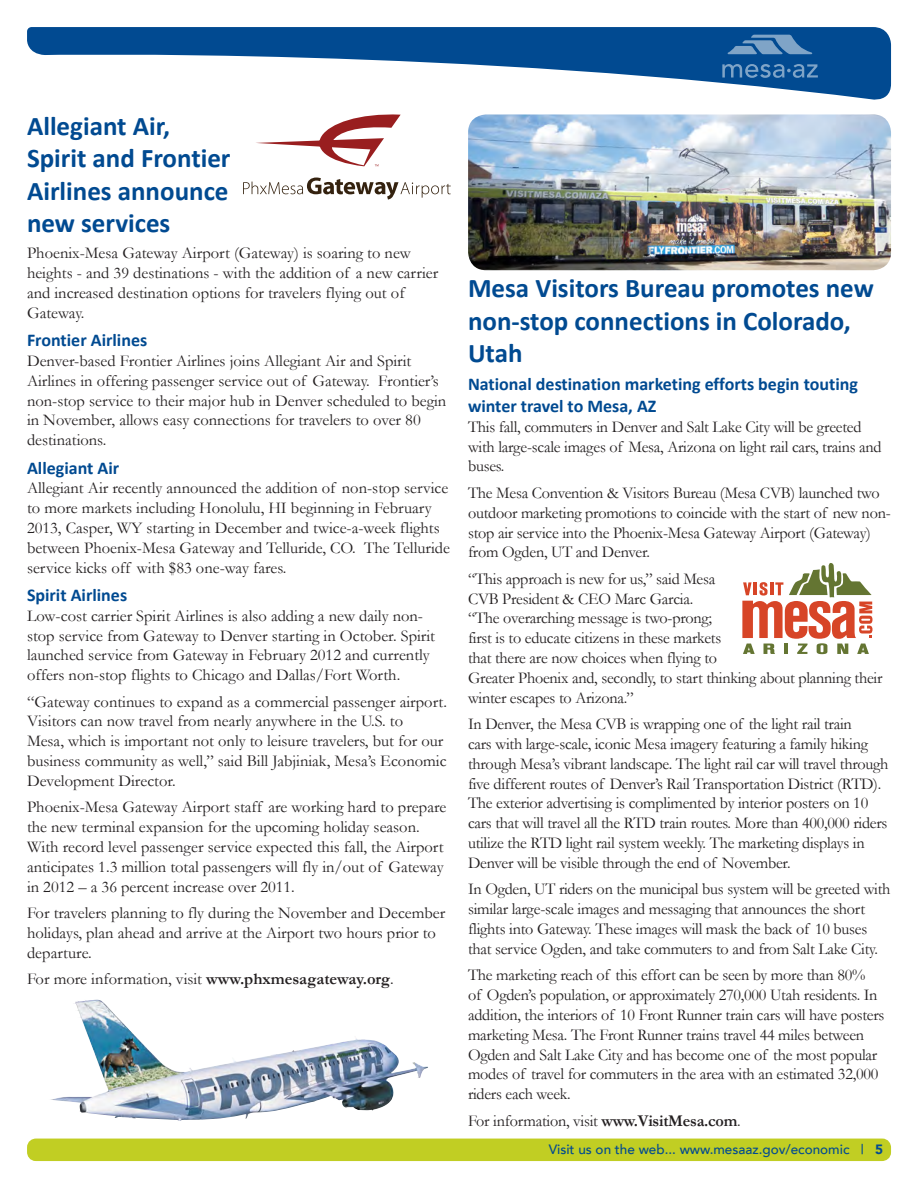
<style>
.page{position:relative;width:918px;height:1188px;background:#fff}
.page>*{position:absolute;margin:0;border:0;box-sizing:border-box;transform-origin:0 0}
.t1{font:700 27px/32.4px "Calibri";color:#014a91}
.t2{font:700 18px/21.6px "Calibri";color:#014a91}
.t3{font:16.5px/19.8px "Garamond";letter-spacing:-.015em;color:#231f20}
.t4{font:500 13.5px "Avenir LT";color:#014a91}
.s1{font-weight:700}
.s2{font-weight:900}
</style>
<div class="page">
<div style="left:29px;top:1141px;width:860px;height:18px;background:#c1ce23;border-radius:7px"></div>
<div style="left:27px;top:1139px;width:864px;height:22px;border:4px solid #c1ce23;border-radius:7px"></div>
<svg style="left:27px;top:27px;width:865px;height:73px"></svg>
<svg style="left:728px;top:35px;width:84px;height:19px;background:#4a7eb0"></svg>
<svg style="left:722px;top:64px;width:96px;height:14px"></svg>
<svg style="left:243px;top:178px;width:208px;height:22px"></svg>
<svg style="left:256px;top:114px;width:145px;height:52px"></svg>
<img style="left:468px;top:114px;width:423px;height:156px">
<svg style="left:742px;top:563px;width:130px;height:91px"></svg>
<img style="left:50px;top:1000px;width:283px;height:121px">
<p class="t1" style="left:27px;top:110px;width:205px">Allegiant Air,<br>Spirit and Frontier<br>Airlines announce new services</p>
<p class="t3" style="left:27px;top:243px;width:413px">Phoenix-Mesa Gateway Airport (Gateway) is soaring to new heights - and 39 destinations - with the addition of a new carrier and increased destination options for travelers flying out of Gateway.</p>
<p class="t2" style="left:27px;top:329px;width:122px">Frontier Airlines</p>
<p class="t3" style="left:27px;top:351px;width:421px">Denver-based Frontier Airlines joins Allegiant Air and Spirit Airlines in offering passenger service out of Gateway. Frontier’s non-stop service to their major hub in Denver scheduled to begin in November, allows easy connections for travelers to over 80 destinations.</p>
<p class="t2" style="left:27px;top:457px;width:94px">Allegiant Air</p>
<p class="t3" style="left:27px;top:478px;width:425px">Allegiant Air recently announced the addition of non-stop service to more markets including Honolulu, HI beginning in February 2013, Casper, WY starting in December and twice-a-week flights between Phoenix-Mesa Gateway and Telluride, CO. The Telluride service kicks off with $83 one-way fares.</p>
<p class="t2" style="left:27px;top:584px;width:102px">Spirit Airlines</p>
<p class="t3" style="left:27px;top:605px;width:410px">Low-cost carrier Spirit Airlines is also adding a new daily non&shy;stop service from Gateway to Denver starting in October. Spirit launched service from Gateway in February 2012 and currently offers non-stop flights to Chicago and Dallas/Fort Worth.</p>
<p class="t3" style="left:27px;top:691px;width:421px">“Gateway continues to expand as a commercial passenger airport.<br>Visitors can now travel from nearly anywhere in the U.S. to<br>Mesa, which is important not only to leisure travelers, but for our business community as well,” said Bill Jabjiniak, Mesa’s Economic Development Director.</p>
<p class="t3" style="left:27px;top:797px;width:421px">Phoenix-Mesa Gateway Airport staff are working hard to prepare the new terminal expansion for the upcoming holiday season.<br>With record level passenger service expected this fall, the Airport anticipates 1.3 million total passengers will fly in/out of Gateway in 2012 – a 36 percent increase over 2011.</p>
<p class="t3" style="left:27px;top:903px;width:420px">For travelers planning to fly during the November and December holidays, plan ahead and arrive at the Airport two hours prior to departure.</p>
<p class="t3" style="left:27px;top:969px;width:368px">For more information, visit <span class="s1">www.phxmesagateway.org</span>.</p>
<p class="t1" style="left:468px;top:272px;width:407px">Mesa Visitors Bureau promotes new non-stop connections in Colorado,<br>Utah</p>
<p class="t2" style="left:468px;top:374px;width:391px">National destination marketing efforts begin touting winter travel to Mesa, AZ</p>
<p class="t3" style="left:468px;top:416px;width:415px">This fall, commuters in Denver and Salt Lake City will be greeted with large-scale images of Mesa, Arizona on light rail cars, trains and buses.</p>
<p class="t3" style="left:468px;top:482px;width:424px">The Mesa Convention &amp; Visitors Bureau (Mesa CVB) launched two outdoor marketing promotions to coincide with the start of new non&shy;stop air service into the Phoenix-Mesa Gateway Airport (Gateway) from Ogden, UT and Denver.</p>
<p class="t3" style="left:468px;top:568px;width:416px">“This approach is new for us,” said Mesa<br>CVB President &amp; CEO Marc Garcia.<br>“The overarching message is two-prong;<br>first is to educate citizens in these markets<br>that there are now choices when flying to<br>Greater Phoenix and, secondly, to start thinking about planning their winter escapes to Arizona.”</p>
<p class="t3" style="left:468px;top:714px;width:422px">In Denver, the Mesa CVB is wrapping one of the light rail train<br>cars with large-scale, iconic Mesa imagery featuring a family hiking through Mesa’s vibrant landscape. The light rail car will travel through five different routes of Denver’s Rail Transportation District (RTD).<br>The exterior advertising is complimented by interior posters on 10 cars that will travel all the RTD train routes. More than 400,000 riders utilize the RTD light rail system weekly. The marketing displays in Denver will be visible through the end of November.</p>
<p class="t3" style="left:468px;top:879px;width:424px">In Ogden, UT riders on the municipal bus system will be greeted with similar large-scale images and messaging that announces the short flights into Gateway. These images will mask the back of 10 buses that service Ogden, and take commuters to and from Salt Lake City.</p>
<p class="t3" style="left:468px;top:965px;width:418px">The marketing reach of this effort can be seen by more than 80%<br>of Ogden’s population, or approximately 270,000 Utah residents. In addition, the interiors of 10 Front Runner train cars will have posters marketing Mesa. The Front Runner trains travel 44 miles between Ogden and Salt Lake City and has become one of the most popular modes of travel for commuters in the area with an estimated 32,000 riders each week.</p>
<p class="t3" style="left:468px;top:1110px;width:274px">For information, visit <span class="s1">www.VisitMesa.com</span>.</p>
<p class="t4" style="left:549px;top:1142px;width:336px">Visit us on the web... www.mesaaz.gov/economic | <span class="s2">5</span></p>
</div>
